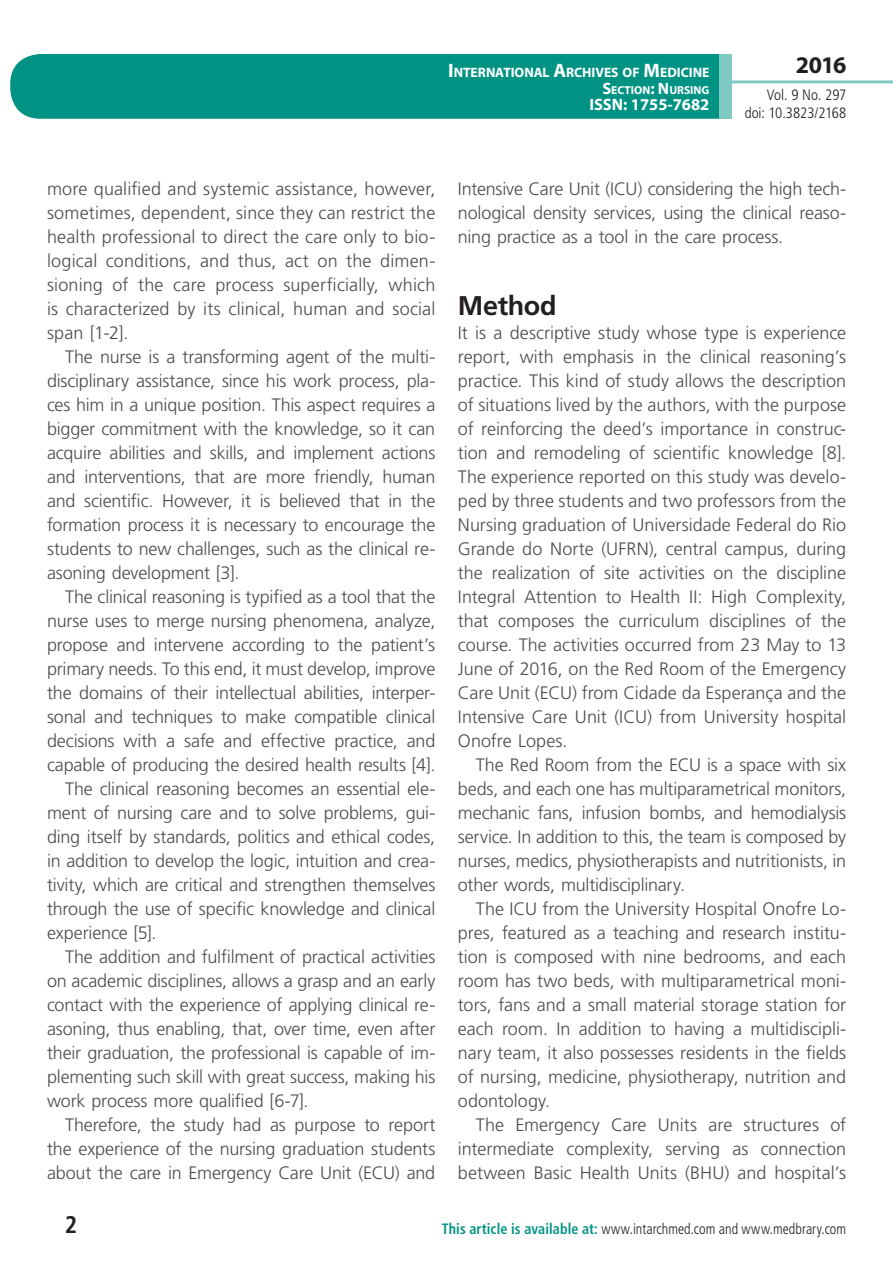
<style>
.page{position:relative;width:893px;height:1263px;background:#fff}
.page>*{position:absolute;margin:0;border:0;box-sizing:border-box;transform-origin:0 0}
.t1{font:700 27px "Frutiger LT Std";letter-spacing:-.01em;color:#231f20}
.t2{font:700 24px "Myriad Pro";color:#231f20}
.t3{font:700 condensed 24px "Frutiger LT Std";color:#231f20}
.t4{font:300 18px/24px "Frutiger LT Std";letter-spacing:-.01em;color:#4b4c4d;text-align:justify}
.t5{font:700 16.5px "Myriad Pro";color:#fff}
.t6{font:300 condensed 15px "Frutiger LT Std";letter-spacing:.005em;color:#231f20;scale:.94 1}
.t7{font:300 condensed 15px/18px "Frutiger LT Std";letter-spacing:.005em;color:#231f20;text-align:right}
.t8{font:700 13.65px "Myriad Pro";letter-spacing:-.005em;color:#fff}
.t9{font:700 11.55px "Myriad Pro";color:#fff}
.s1{font-size:19.5px}
.s2{font-size:16.5px}
.s3{font-weight:700;color:#009384}
</style>
<div class="page">
<div style="left:10px;top:54px;width:775px;height:65px;background:#009384;border-radius:30px"></div>
<div style="left:732px;top:0;width:161px;height:157px;background:#fff"></div>
<hr style="left:730px;top:80px;width:163px;height:3px;background:#80c9c2">
<div style="left:719px;top:54px;width:13px;height:65px;background:#80c9c2"></div>
<p class="t8" style="left:448px;top:64px;width:263px"><span class="s1">I</span>NTERNATIONAL <span class="s1">A</span>RCHIVES OF <span class="s1">M</span>EDICINE</p>
<p class="t9" style="left:602px;top:82px;width:109px"><span class="s2">S</span>ECTION<span class="s2">: N</span> URSING</p>
<p class="t5" style="left:589px;top:94px;width:122px">ISSN: 1755-7682</p>
<h2 class="t2" style="left:796px;top:49px;width:52px">2016</h2>
<p class="t7" style="left:745px;top:86px;width:103px">Vol. 9 No. 297 doi: 10.3823/2168</p>
<p class="t4" style="left:47px;top:177px;width:390px">more qualified and systemic assistance, however, sometimes, dependent, since they can restrict the health professional to direct the care only to bio&shy;logical conditions, and thus, act on the dimen&shy;sioning of the care process superficially, which is characterized by its clinical, human and social span [1-2].</p>
<p class="t4" style="left:47px;top:345px;width:390px;text-indent:18px">The nurse is a transforming agent of the multi&shy;disciplinary assistance, since his work process, pla&shy;ces him in a unique position. This aspect requires a bigger commitment with the knowledge, so it can acquire abilities and skills, and implement actions and interventions, that are more friendly, human and scientific. However, it is believed that in the formation process it is necessary to encourage the students to new challenges, such as the clinical re&shy;asoning development [3].</p>
<p class="t4" style="left:65px;top:585px;width:372px">The clinical reasoning is typified as a tool that the</p>
<p class="t4" style="left:47px;top:609px;width:390px">nurse uses to merge nursing phenomena, analyze,</p>
<p class="t4" style="left:47px;top:633px;width:390px">propose and intervene according to the patient’s</p>
<p class="t4" style="left:47px;top:657px;width:390px">primary needs. To this end, it must develop, improve</p>
<p class="t4" style="left:47px;top:681px;width:390px">the domains of their intellectual abilities, interper-</p>
<p class="t4" style="left:47px;top:705px;width:390px">sonal and techniques to make compatible clinical</p>
<p class="t4" style="left:47px;top:729px;width:390px">decisions with a safe and effective practice, and</p>
<p class="t4" style="left:47px;top:753px;width:390px">capable of producing the desired health results [4].</p>
<p class="t4" style="left:65px;top:777px;width:372px">The clinical reasoning becomes an essential ele-</p>
<p class="t4" style="left:47px;top:801px;width:390px">ment of nursing care and to solve problems, gui-</p>
<p class="t4" style="left:47px;top:825px;width:390px">ding itself by standards, politics and ethical codes,</p>
<p class="t4" style="left:47px;top:849px;width:390px">in addition to develop the logic, intuition and crea-</p>
<p class="t4" style="left:47px;top:873px;width:390px">tivity, which are critical and strengthen themselves</p>
<p class="t4" style="left:47px;top:897px;width:390px">through the use of specific knowledge and clinical</p>
<p class="t4" style="left:47px;top:921px;width:111px">experience [5].</p>
<p class="t4" style="left:65px;top:945px;width:372px">The addition and fulfilment of practical activities</p>
<p class="t4" style="left:47px;top:969px;width:390px">on academic disciplines, allows a grasp and an early</p>
<p class="t4" style="left:47px;top:993px;width:390px">contact with the experience of applying clinical re-</p>
<p class="t4" style="left:47px;top:1017px;width:390px">asoning, thus enabling, that, over time, even after</p>
<p class="t4" style="left:47px;top:1041px;width:390px">their graduation, the professional is capable of im-</p>
<p class="t4" style="left:47px;top:1065px;width:390px">plementing such skill with great success, making his</p>
<p class="t4" style="left:47px;top:1089px;width:263px">work process more qualified [6-7].</p>
<p class="t4" style="left:65px;top:1113px;width:372px">Therefore, the study had as purpose to report</p>
<p class="t4" style="left:47px;top:1137px;width:390px">the experience of the nursing graduation students</p>
<p class="t4" style="left:47px;top:1161px;width:390px">about the care in Emergency Care Unit (ECU) and</p>
<p class="t4" style="left:458px;top:177px;width:390px">Intensive Care Unit (ICU) considering the high tech&shy;nological density services, using the clinical reaso&shy;ning practice as a tool in the care process.</p>
<h1 class="t1" style="left:458px;top:290px;width:100px">Method</h1>
<p class="t4" style="left:458px;top:321px;width:390px">It is a descriptive study whose type is experience report, with emphasis in the clinical reasoning’s practice. This kind of study allows the description of situations lived by the authors, with the purpose of reinforcing the deed’s importance in construc&shy;tion and remodeling of scientific knowledge [8].<br>The experience reported on this study was develo&shy;ped by three students and two professors from the Nursing graduation of Universidade Federal do Rio Grande do Norte (UFRN), central campus, during the realization of site activities on the discipline Integral Attention to Health II: High Complexity, that composes the curriculum disciplines of the course. The activities occurred from 23 May to 13<br>June of 2016, on the Red Room of the Emergency Care Unit (ECU) from Cidade da Esperança and the Intensive Care Unit (ICU) from University hospital Onofre Lopes.</p>
<p class="t4" style="left:458px;top:753px;width:390px;text-indent:18px">The Red Room from the ECU is a space with six beds, and each one has multiparametrical monitors, mechanic fans, infusion bombs, and hemodialysis service. In addition to this, the team is composed by nurses, medics, physiotherapists and nutritionists, in other words, multidisciplinary.</p>
<p class="t4" style="left:458px;top:897px;width:390px;text-indent:18px">The ICU from the University Hospital Onofre Lo&shy;pres, featured as a teaching and research institu&shy;tion is composed with nine bedrooms, and each room has two beds, with multiparametrical moni&shy;tors, fans and a small material storage station for each room. In addition to having a multidiscipli&shy;nary team, it also possesses residents in the fields of nursing, medicine, physiotherapy, nutrition and odontology.</p>
<p class="t4" style="left:458px;top:1113px;width:390px;text-indent:18px">The Emergency Care Units are structures of intermediate complexity, serving as connection between Basic Health Units (BHU) and hospital’s</p>
<h2 class="t3" style="left:65px;top:1210px;width:14px">2</h2>
<p class="t6" style="left:442px;top:1220px;width:432px"><span class="s3">This article is available at:</span> www.intarchmed.com and www.medbrary.com</p>
</div>
